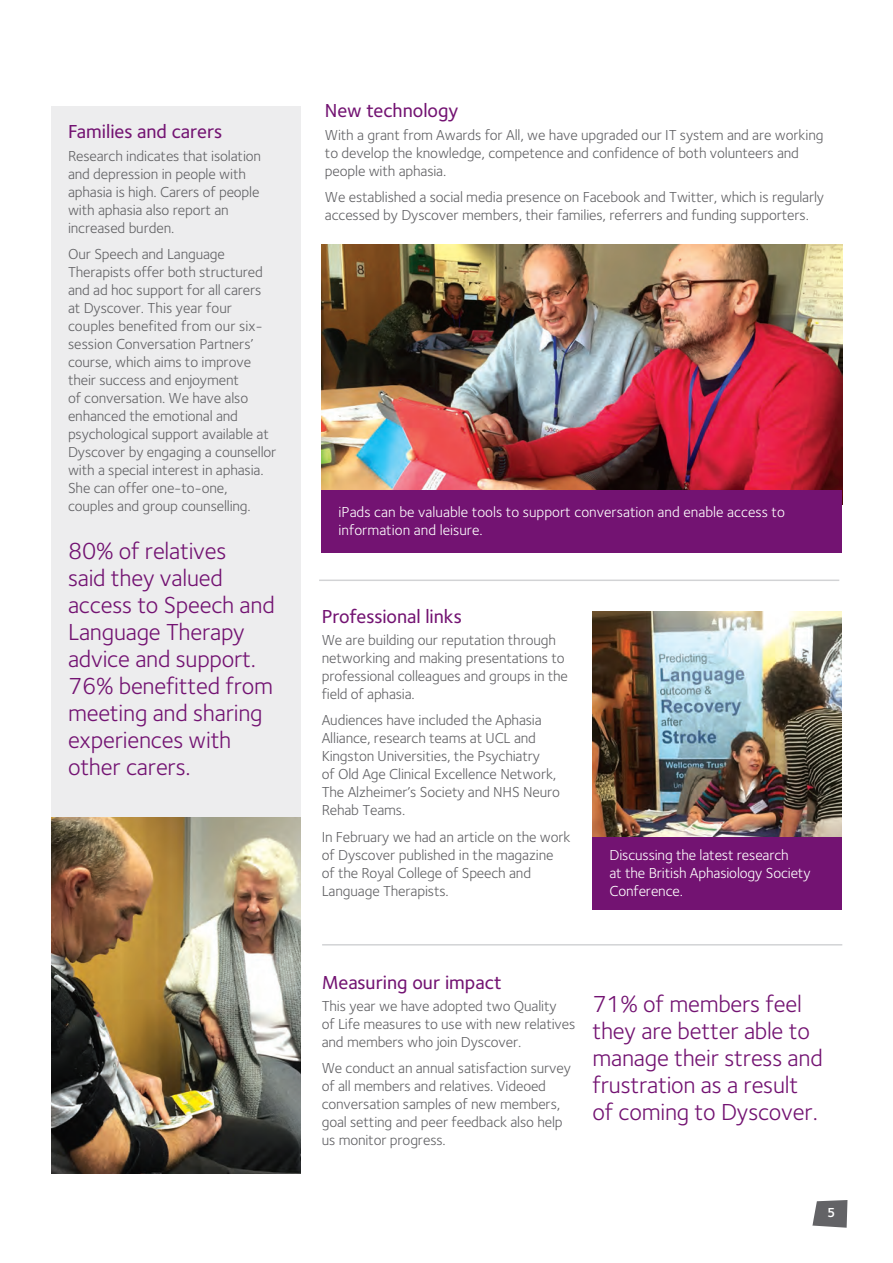
<style>
.page{position:relative;width:893px;height:1263px;background:#fff}
.page>*{position:absolute;margin:0;border:0;box-sizing:border-box;transform-origin:0 0}
.t1{font:24px/27px "Foundry Sterling";letter-spacing:-.01em;color:#731372}
.t2{font:500 19.5px "Foundry Sterling";color:#731372}
.t3{font:15px/18px "Foundry Sterling";letter-spacing:-.01em;color:#636366}
.t4{font:15px/18px "Foundry Sterling";color:#fff}
.t5{font:600 13.5px "Foundry Sterling";color:#fff}
</style>
<div class="page">
<svg style="left:812px;top:1200px;width:35px;height:28px"></svg>
<img style="left:322px;top:245px;width:520px;height:246px">
<div style="left:322px;top:491px;width:520px;height:62px;background:#731372"></div>
<div style="left:51px;top:106px;width:249px;height:1018px;background:#ededee"></div>
<img style="left:592px;top:611px;width:250px;height:226px">
<div style="left:592px;top:837px;width:250px;height:73px;background:#731372"></div>
<img style="left:51px;top:817px;width:249px;height:356px">
<hr style="left:319px;top:579px;width:520px;height:2px;background:#d2d3d5">
<hr style="left:322px;top:944px;width:520px;height:1px;background:#d2d3d5">
<h2 class="t2" style="left:68px;top:118px;width:156px">Families and carers</h2>
<p class="t3" style="left:68px;top:146px;width:195px">Research indicates that isolation and depression in people with aphasia is high. Carers of people with aphasia also report an increased burden.</p>
<p class="t3" style="left:68px;top:245px;width:210px">Our Speech and Language<br>Therapists offer both structured and ad hoc support for all carers at Dyscover. This year four couples benefited from our six&shy;session Conversation Partners’ course, which aims to improve their success and enjoyment<br>of conversation. We have also enhanced the emotional and psychological support available at<br>Dyscover by engaging a counsellor with a special interest in aphasia.<br>She can offer one-to-one, couples and group counselling.</p>
<h1 class="t1" style="left:68px;top:537px;width:208px">80% of relatives<br>said they valued access to Speech and<br>Language Therapy advice and support.<br>76% benefitted from meeting and sharing experiences with other carers.</h1>
<h2 class="t2" style="left:325px;top:97px;width:135px">New technology</h2>
<p class="t3" style="left:325px;top:125px;width:500px">With a grant from Awards for All, we have upgraded our IT system and are working to develop the knowledge, competence and confidence of both volunteers and people with aphasia.</p>
<p class="t3" style="left:325px;top:188px;width:501px">We established a social media presence on Facebook and Twitter, which is regularly accessed by Dyscover members, their families, referrers and funding supporters.</p>
<p class="t4" style="left:339px;top:503px;width:448px">iPads can be valuable tools to support conversation and enable access to information and leisure.</p>
<h2 class="t2" style="left:322px;top:602px;width:142px">Professional links</h2>
<p class="t3" style="left:322px;top:630px;width:248px">We are building our reputation through networking and making presentations to professional colleagues and groups in the field of aphasia.</p>
<p class="t3" style="left:322px;top:711px;width:240px">Audiences have included the Aphasia Alliance, research teams at UCL and Kingston Universities, the Psychiatry<br>of Old Age Clinical Excellence Network, The Alzheimer’s Society and NHS Neuro Rehab Teams.</p>
<p class="t3" style="left:322px;top:827px;width:250px">In February we had an article on the work of Dyscover published in the magazine<br>of the Royal College of Speech and Language Therapists.</p>
<p class="t4" style="left:609px;top:846px;width:203px">Discussing the latest research<br>at the British Aphasiology Society<br>Conference.</p>
<h2 class="t2" style="left:322px;top:968px;width:181px">Measuring our impact</h2>
<p class="t3" style="left:322px;top:996px;width:255px">This year we have adopted two Quality<br>of Life measures to use with new relatives and members who join Dyscover.</p>
<p class="t3" style="left:322px;top:1059px;width:251px">We conduct an annual satisfaction survey of all members and relatives. Videoed conversation samples of new members, goal setting and peer feedback also help us monitor progress.</p>
<h1 class="t1" style="left:592px;top:990px;width:232px">71% of members feel they are better able to manage their stress and frustration as a result of coming to Dyscover.</h1>
<p class="t5" style="left:827px;top:1203px;width:10px">5</p>
</div>
